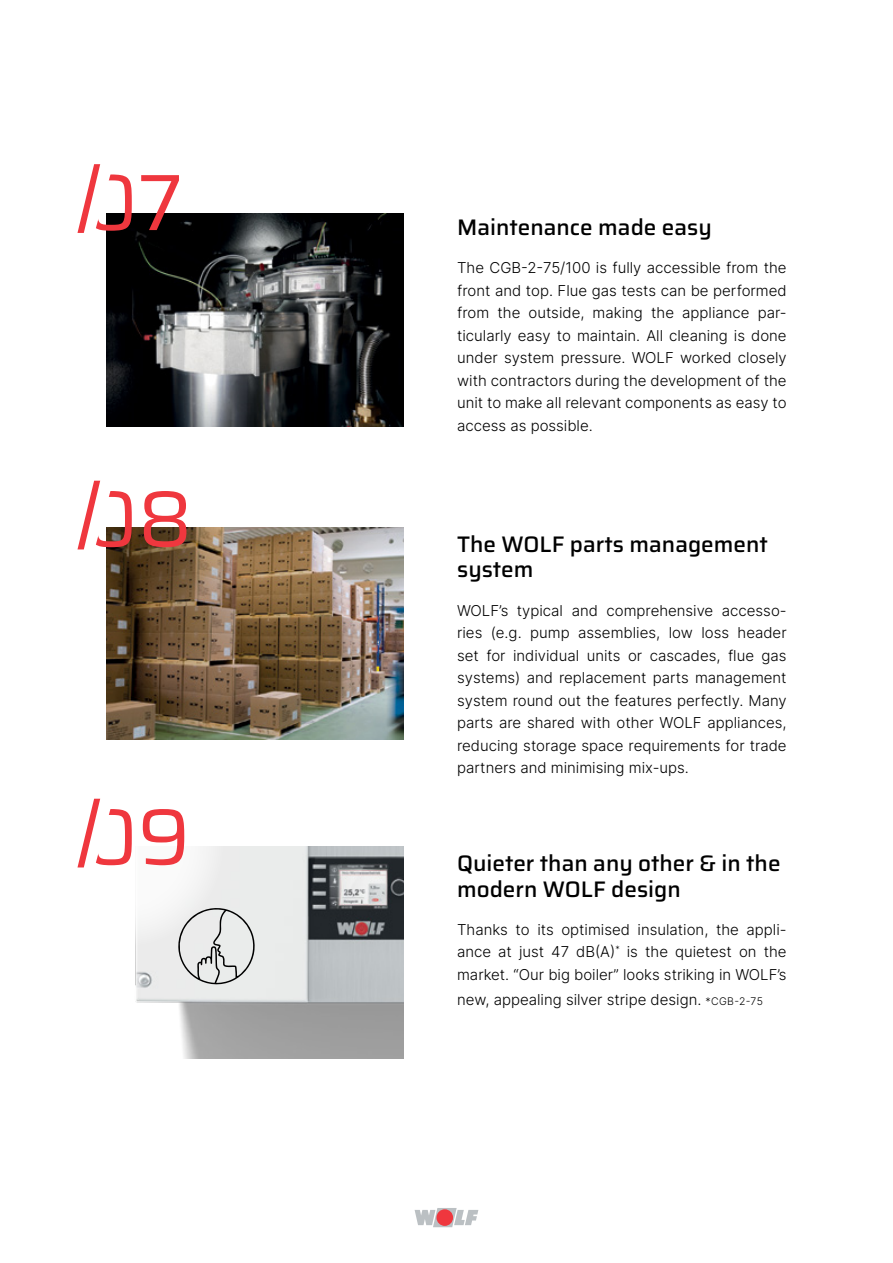
<style>
.page{position:relative;width:893px;height:1263px;background:#fff}
.page>*{position:absolute;margin:0;border:0;box-sizing:border-box;transform-origin:0 0}
.t1{font:79.8px "Saira";color:#ef373e}
.t2{font:500 22.5px/25.5px "Saira";color:#000}
.t3{font:300 15px/22.5px "Inter";color:#000;text-align:justify}
.s1{font-size:10.5px}
</style>
<div class="page">
<svg style="left:415px;top:1208px;width:63px;height:19px"></svg>
<div style="left:436px;top:1209px;width:17px;height:17px;background:#ef373e;border-radius:50%"></div>
<img style="left:135px;top:846px;width:269px;height:213px">
<img style="left:106px;top:527px;width:298px;height:213px">
<img style="left:106px;top:214px;width:298px;height:212px">
<div style="left:31px;top:742px;width:192px;height:204px;background:#fff;border-radius:50%"></div>
<svg style="left:77px;top:164px;width:37px;height:84px"></svg>
<svg style="left:77px;top:480px;width:37px;height:85px"></svg>
<svg style="left:77px;top:798px;width:24px;height:70px"></svg>
<svg style="left:177px;top:906px;width:78px;height:80px;background:#d3d4d3"></svg>
<h1 class="t1" style="left:84px;top:137px;width:100px">07</h1>
<h1 class="t1" style="left:84px;top:454px;width:110px">08</h1>
<h1 class="t1" style="left:84px;top:772px;width:108px">09</h1>
<h2 class="t2" style="left:457px;top:214px;width:256px">Maintenance made easy</h2>
<p class="t3" style="left:457px;top:256px;width:331px">The CGB-2-75/100 is fully accessible from the front and top. Flue gas tests can be performed from the outside, making the appliance par&shy;ticularly easy to maintain. All cleaning is done under system pressure. WOLF worked closely with contractors during the development of the unit to make all relevant components as easy to access as possible.</p>
<h2 class="t2" style="left:457px;top:531px;width:312px">The WOLF parts management system</h2>
<p class="t3" style="left:457px;top:599px;width:331px">WOLF’s typical and comprehensive accesso&shy;ries (e.g. pump assemblies, low loss header set for individual units or cascades, flue gas systems) and replacement parts management system round out the features perfectly. Many parts are shared with other WOLF appliances, reducing storage space requirements for trade partners and minimising mix-ups.</p>
<h2 class="t2" style="left:457px;top:850px;width:325px">Quieter than any other &amp; in the modern WOLF design</h2>
<p class="t3" style="left:457px;top:918px;width:331px">Thanks to its optimised insulation, the appli&shy;ance at just 47 dB(A)<sup>*</sup> is the quietest on the market. “Our big boiler” looks striking in WOLF’s</p>
<p class="t3" style="left:457px;top:988px;width:307px">new, appealing silver stripe design. <span class="s1">*CGB-2-75</span></p>
</div>
